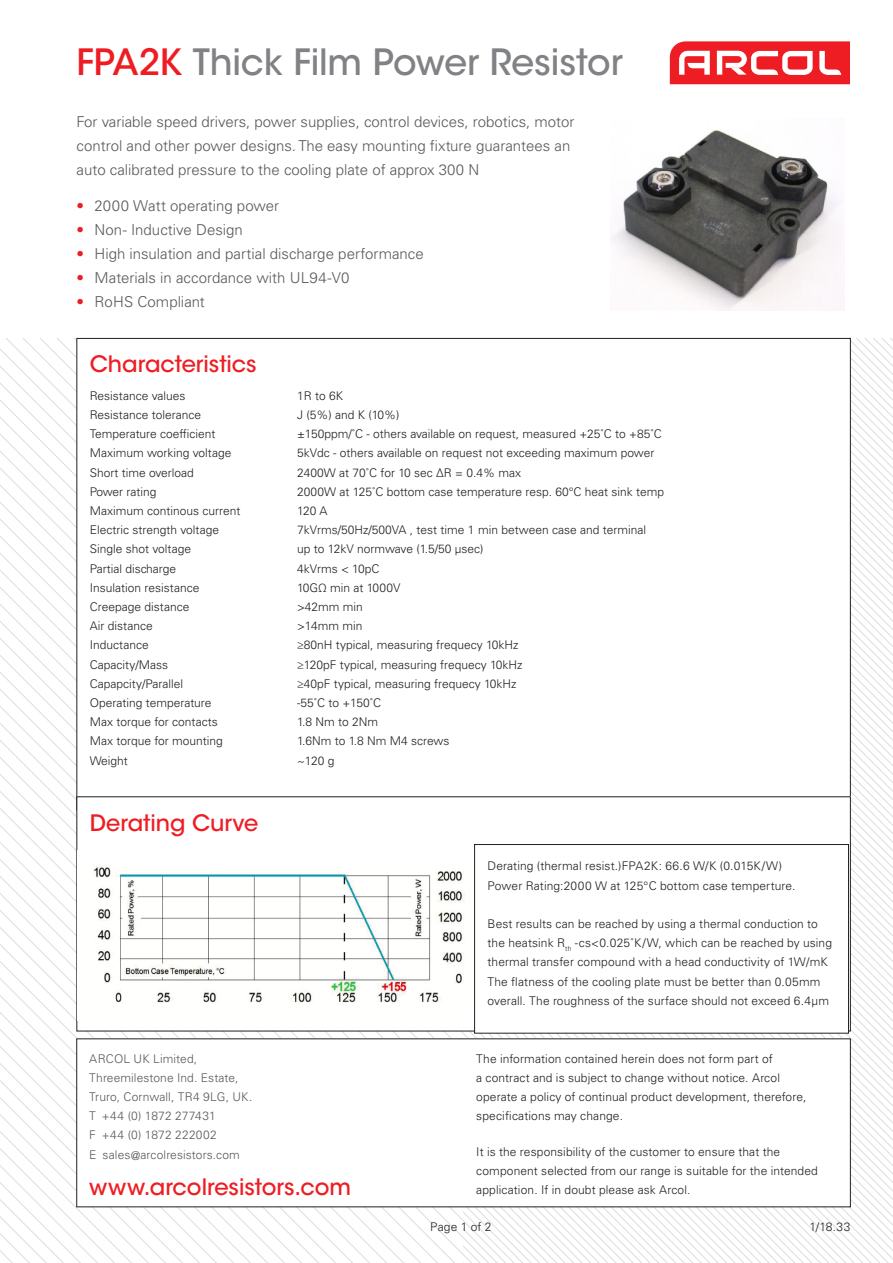
<style>
.page{position:relative;width:893px;height:1263px;background:#fff}
.page>*{position:absolute;margin:0;border:0;box-sizing:border-box;transform-origin:0 0}
.t1{font:500 36px "ITC Avant Garde Std";letter-spacing:-.005em;color:#808285}
.box_title{font:500 22.5px "ITC Avant Garde Std";color:#ee1d23}
.intro_body{font:300 15px/24px "Univers LT Std";color:#57585a}
.box_body{font:300 12px/19.2px "Univers LT Std";color:#231f20}
.t2{font:300 12px/19.2px "Univers LT Std";letter-spacing:.01em;color:#57585a}
.s1{color:#ee1d23}
</style>
<div class="page">
<svg style="left:0;top:1022px;width:463px;height:17px"></svg>
<svg style="left:463px;top:1031px;width:430px;height:17px"></svg>
<svg style="left:0;top:1167px;width:893px;height:96px"></svg>
<div style="left:77px;top:1039px;width:773px;height:168px;background:#fff"></div>
<svg style="left:670px;top:41px;width:180px;height:43px"></svg>
<img style="left:612px;top:130px;width:231px;height:180px">
<div style="left:77px;top:797px;width:773px;height:234px;background:#fff"></div>
<img style="left:92px;top:865px;width:373px;height:138px">
<div style="left:474px;top:844px;width:375px;height:189px;border:1px solid #231f20"></div>
<p class="t1" style="left:77px;top:39px;width:548px"><span class="s1">FPA2K</span> Thick Film Power Resistor</p>
<p class="intro_body" style="left:77px;top:109px;width:500px">For variable speed drivers, power supplies, control devices, robotics, motor control and other power designs. The easy mounting fixture guarantees an auto calibrated pressure to the cooling plate of approx 300 N</p>
<p class="intro_body" style="left:77px;top:193px;width:204px"><span class="s1">•</span> 2000 Watt operating power</p>
<p class="intro_body" style="left:77px;top:217px;width:168px"><span class="s1">•</span> Non- Inductive Design</p>
<p class="intro_body" style="left:77px;top:241px;width:349px"><span class="s1">•</span> High insulation and partial discharge performance</p>
<p class="intro_body" style="left:77px;top:265px;width:274px"><span class="s1">•</span> Materials in accordance with UL94-V0</p>
<p class="intro_body" style="left:77px;top:289px;width:130px"><span class="s1">•</span> RoHS Compliant</p>
<p class="box_title" style="left:90px;top:350px;width:168px">Characteristics</p>
<p class="box_body" style="left:90px;top:386px;width:97px">Resistance values</p>
<p class="box_body" style="left:90px;top:405px;width:113px">Resistance tolerance</p>
<p class="box_body" style="left:90px;top:424px;width:127px">Temperature coefficient</p>
<p class="box_body" style="left:90px;top:443px;width:143px">Maximum working voltage</p>
<p class="box_body" style="left:90px;top:463px;width:106px">Short time overload</p>
<p class="box_body" style="left:90px;top:482px;width:68px">Power rating</p>
<p class="box_body" style="left:90px;top:501px;width:152px">Maximum continous current</p>
<p class="box_body" style="left:90px;top:520px;width:131px">Electric strength voltage</p>
<p class="box_body" style="left:90px;top:539px;width:103px">Single shot voltage</p>
<p class="box_body" style="left:90px;top:559px;width:88px">Partial discharge</p>
<p class="box_body" style="left:90px;top:578px;width:111px">Insulation resistance</p>
<p class="box_body" style="left:90px;top:597px;width:101px">Creepage distance</p>
<p class="box_body" style="left:90px;top:616px;width:64px">Air distance</p>
<p class="box_body" style="left:90px;top:635px;width:60px">Inductance</p>
<p class="box_body" style="left:90px;top:655px;width:80px">Capacity/Mass</p>
<p class="box_body" style="left:90px;top:674px;width:95px">Capapcity/Parallel</p>
<p class="box_body" style="left:90px;top:693px;width:123px">Operating temperature</p>
<p class="box_body" style="left:90px;top:712px;width:130px">Max torque for contacts</p>
<p class="box_body" style="left:90px;top:731px;width:135px">Max torque for mounting</p>
<p class="box_body" style="left:90px;top:751px;width:40px">Weight</p>
<p class="box_title" style="left:90px;top:808px;width:170px">Derating Curve</p>
<p class="box_body" style="left:297px;top:386px;width:48px">1R to 6K</p>
<p class="box_body" style="left:297px;top:405px;width:104px">J (5%) and K (10%)</p>
<p class="box_body" style="left:297px;top:424px;width:366px">±150ppm/˚C - others available on request, measured +25˚C to +85˚C</p>
<p class="box_body" style="left:297px;top:443px;width:359px">5kVdc - others available on request not exceeding maximum power</p>
<p class="box_body" style="left:297px;top:463px;width:226px">2400W at 70˚C for 10 sec ∆R = 0.4% max</p>
<p class="box_body" style="left:297px;top:482px;width:369px">2000W at 125˚C bottom case temperature resp. 60°C heat sink temp</p>
<p class="box_body" style="left:297px;top:501px;width:32px">120 A</p>
<p class="box_body" style="left:297px;top:520px;width:351px">7kVrms/50Hz/500VA , test time 1 min between case and terminal</p>
<p class="box_body" style="left:297px;top:539px;width:188px">up to 12kV normwave (1.5/50 μsec)</p>
<p class="box_body" style="left:297px;top:559px;width:84px">4kVrms &lt; 10pC</p>
<p class="box_body" style="left:297px;top:578px;width:105px">10GΩ min at 1000V</p>
<p class="box_body" style="left:297px;top:597px;width:67px">&gt;42mm min</p>
<p class="box_body" style="left:297px;top:616px;width:67px">&gt;14mm min</p>
<p class="box_body" style="left:297px;top:635px;width:223px">≥80nH typical, measuring frequecy 10kHz</p>
<p class="box_body" style="left:297px;top:655px;width:227px">≥120pF typical, measuring frequecy 10kHz</p>
<p class="box_body" style="left:297px;top:674px;width:221px">≥40pF typical, measuring frequecy 10kHz</p>
<p class="box_body" style="left:297px;top:693px;width:86px">-55˚C to +150˚C</p>
<p class="box_body" style="left:297px;top:712px;width:83px">1.8 Nm to 2Nm</p>
<p class="box_body" style="left:297px;top:731px;width:154px">1.6Nm to 1.8 Nm M4 screws</p>
<p class="box_body" style="left:297px;top:751px;width:39px">~120 g</p>
<p class="box_body" style="left:487px;top:856px;width:296px">Derating (thermal resist.)FPA2K: 66.6 W/K (0.015K/W)</p>
<p class="box_body" style="left:487px;top:876px;width:310px">Power Rating:2000 W at 125°C bottom case temperture.</p>
<p class="box_body" style="left:487px;top:914px;width:346px">Best results can be reached by using a thermal conduction to the heatsink R<sub>th</sub> -cs&lt;0.025˚K/W, which can be reached by using thermal transfer compound with a head conductivity of 1W/mK</p>
<p class="box_body" style="left:487px;top:972px;width:343px">The flatness of the cooling plate must be better than 0.05mm overall. The roughness of the surface should not exceed 6.4μm</p>
<p class="t2" style="left:89px;top:1049px;width:165px">ARCOL UK Limited,<br>Threemilestone Ind. Estate,<br>Truro, Cornwall, TR4 9LG, UK.</p>
<p class="t2" style="left:89px;top:1106px;width:152px">T +44 (0) 1872 277431<br>F +44 (0) 1872 222002<br>E sales@arcolresistors.com</p>
<p class="box_title" style="left:89px;top:1172px;width:263px">www.arcolresistors.com</p>
<p class="box_body" style="left:476px;top:1049px;width:332px">The information contained herein does not form part of<br>a contract and is subject to change without notice. Arcol operate a policy of continual product development, therefore, specifications may change.</p>
<p class="box_body" style="left:476px;top:1142px;width:343px">It is the responsibility of the customer to ensure that the component selected from our range is suitable for the intended application. If in doubt please ask Arcol.</p>
<p class="box_body" style="left:430px;top:1217px;width:63px">Page 1 of 2</p>
<p class="box_body" style="left:809px;top:1217px;width:42px">1/18.33</p>
</div>
